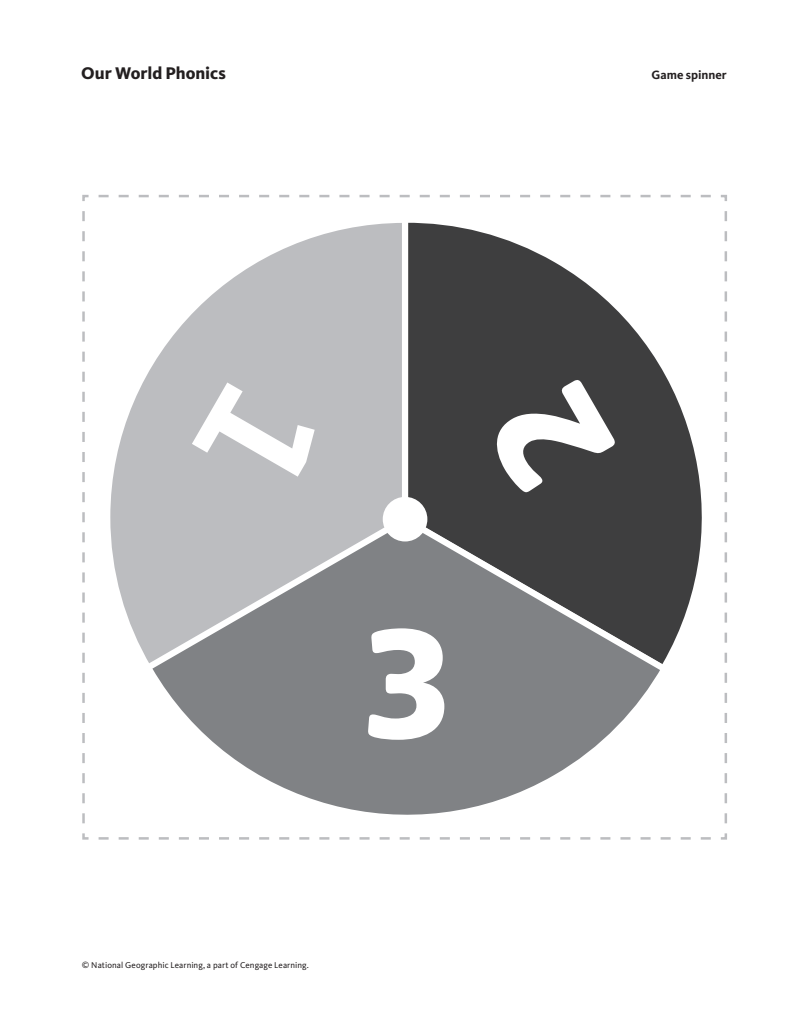
<style>
.page{position:relative;width:810px;height:1035px;background:#fff}
.page>*{position:absolute;margin:0;border:0;box-sizing:border-box;transform-origin:0 0}
.t1{font:900 150px "Heinemann";color:#fff}
.t2{font:800 17.5px "Kievit OT";letter-spacing:-.005em;color:#231f20}
.t3{font:700 12.5px "Kievit OT";color:#231f20}
.t4{font:8.75px "Kievit OT";letter-spacing:.01em;color:#231f20}
</style>
<div class="page">
<svg style="left:82px;top:194px;width:645px;height:646px"></svg>
<svg style="left:152px;top:677px;width:511px;height:163px;fill:#808285"></svg>
<svg style="left:408px;top:222px;width:319px;height:442px;fill:#3e3e3f"></svg>
<svg style="left:110px;top:223px;width:292px;height:444px;fill:#bcbdc0"></svg>
<div style="left:402px;top:220px;width:6px;height:299px;background:#fff"></div>
<div style="left:383px;top:497px;width:44px;height:44px;background:#fff;border-radius:50%"></div>
<svg style="left:414px;top:511px;width:259px;height:166px;background:#656668"></svg>
<svg style="left:137px;top:511px;width:277px;height:166px;background:#a4a5a8"></svg>
<div style="left:484px;top:378px;width:133px;height:121px;background:#3e3e3f"></div>
<div style="left:192px;top:380px;width:130px;height:118px;background:#bcbdc0"></div>
<h2 class="t2" style="left:81px;top:63px;width:146px">Our World Phonics</h2>
<h3 class="t3" style="left:651px;top:68px;width:77px">Game spinner</h3>
<h1 class="t1" style="left:365px;top:590px;width:88px">3</h1>
<p class="t4" style="left:82px;top:959px;width:228px">© National Geographic Learning, a part of Cengage Learning.</p>
</div>
